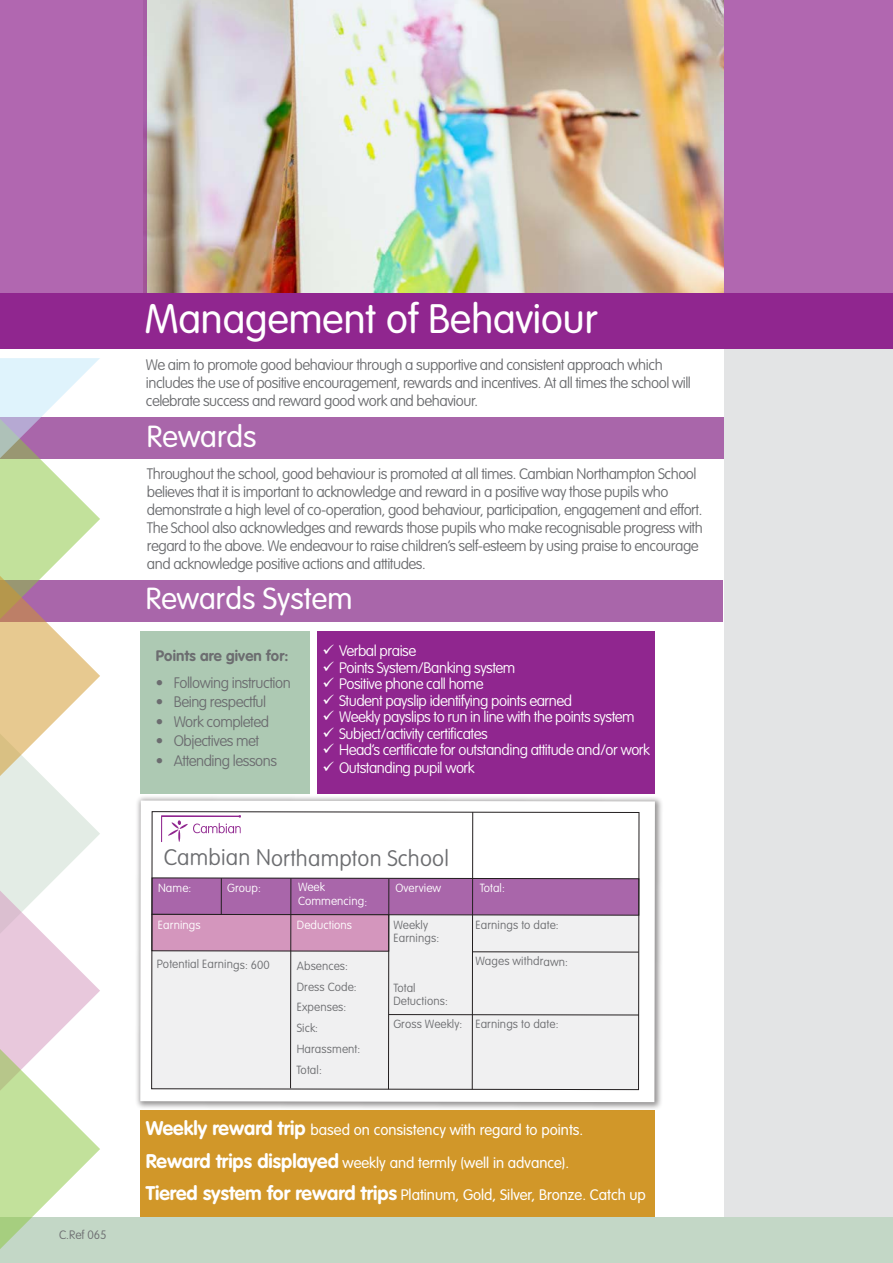
<style>
.page{position:relative;width:893px;height:1263px;background:#fff}
.page>*{position:absolute;margin:0;border:0;box-sizing:border-box;transform-origin:0 0}
.t1{font:300 40.5px "VAG Rounded Std";color:#fff}
._06_Spread_title{font:300 30px "VAG Rounded Std";color:#fff}
.t2{font:100 22.2px "VAG Rounded Std";letter-spacing:.01em;color:#6c6d70}
.t3{font:100 15px/18px "VAG Rounded Std";letter-spacing:-.03em;color:#6c6d70}
.t4{font:100 15px "VAG Rounded Std";letter-spacing:-.03em;color:#fff}
.t5{font:300 15px "VAG Rounded Std";color:#fff}
.t6{font:700 15px "VAG Rounded Std";letter-spacing:.01em;color:#6c6d70}
.t7{font:100 12px "VAG Rounded Std";color:#6c6d70}
.t8{font:100 11.7px "VAG Rounded Std";letter-spacing:.01em;color:#6c6d70}
.t9{font:100 11.7px/14.1px "VAG Rounded Std";letter-spacing:.01em;color:#fff}
.s1{font-weight:700}
.s2{font-weight:700;font-size:19.5px}
</style>
<div class="page">
<div style="left:140px;top:631px;width:170px;height:163px;background:#adc9b3"></div>
<div style="left:140px;top:1110px;width:515px;height:107px;background:#d19729"></div>
<div style="left:317px;top:631px;width:338px;height:163px;background:#90268f"></div>
<img style="left:147px;top:0;width:577px;height:293px">
<div style="left:724px;top:338px;width:169px;height:925px;background:#e3e4e5"></div>
<div style="left:0;top:1217px;width:893px;height:46px;background:#c3d7c6"></div>
<div style="left:724px;top:0;width:169px;height:338px;background:#b167b0"></div>
<div style="left:0;top:417px;width:724px;height:41px;background:#a966aa"></div>
<div style="left:0;top:293px;width:893px;height:55px;background:#90268f"></div>
<div style="left:0;top:580px;width:723px;height:42px;background:#a966aa"></div>
<div style="left:134px;top:795px;width:530px;height:316px;background:#231f20;opacity:.49"></div>
<svg style="left:140px;top:800px;width:515px;height:302px"></svg>
<svg style="left:152px;top:812px;width:487px;height:278px"></svg>
<hr style="left:221px;top:878px;width:1px;height:37px;background:#231f20">
<svg style="left:0;top:358px;width:100px;height:891px"></svg>
<div style="left:0;top:0;width:147px;height:293px;background:#b167b0"></div>
<p class="t7" style="left:59px;top:1227px;width:49px">C.Ref 065</p>
<p class="t1" style="left:145px;top:296px;width:454px">Management of Behaviour</p>
<p class="t3" style="left:146px;top:356px;width:547px">We aim to promote good behaviour through a supportive and consistent approach which includes the use of positive encouragement, rewards and incentives. At all times the school will celebrate success and reward good work and behaviour.</p>
<p class="_06_Spread_title" style="left:147px;top:419px;width:111px">Rewards</p>
<p class="t3" style="left:147px;top:466px;width:557px">Throughout the school, good behaviour is promoted at all times. Cambian Northampton School believes that it is important to acknowledge and reward in a positive way those pupils who demonstrate a high level of co-operation, good behaviour, participation, engagement and effort.<br>The School also acknowledges and rewards those pupils who make recognisable progress with regard to the above. We endeavour to raise children’s self-esteem by using praise to encourage and acknowledge positive actions and attitudes.</p>
<p class="_06_Spread_title" style="left:146px;top:581px;width:208px">Rewards System</p>
<p class="t4" style="left:323px;top:642px;width:95px">✓ Verbal praise</p>
<p class="t4" style="left:323px;top:659px;width:194px">✓ Points System/Banking system</p>
<p class="t4" style="left:323px;top:675px;width:163px">✓ Positive phone call home</p>
<p class="t4" style="left:323px;top:692px;width:251px">✓ Student payslip identifying points earned</p>
<p class="t4" style="left:323px;top:708px;width:314px">✓ Weekly payslips to run in line with the points system</p>
<p class="t4" style="left:323px;top:725px;width:167px">✓ Subject/activity certificates</p>
<p class="t4" style="left:323px;top:741px;width:329px">✓ Head’s certificate for outstanding attitude and/or work</p>
<p class="t4" style="left:323px;top:759px;width:153px">✓ Outstanding pupil work</p>
<p class="t6" style="left:156px;top:647px;width:134px">Points are given for:</p>
<p class="t3" style="left:156px;top:674px;width:136px"><span class="s1">•</span> Following instruction</p>
<p class="t3" style="left:156px;top:693px;width:112px"><span class="s1">•</span> Being respectful</p>
<p class="t3" style="left:156px;top:713px;width:115px"><span class="s1">•</span> Work completed</p>
<p class="t3" style="left:156px;top:732px;width:105px"><span class="s1">•</span> Objectives met</p>
<p class="t3" style="left:156px;top:752px;width:123px"><span class="s1">•</span> Attending lessons</p>
<p class="t2" style="left:164px;top:845px;width:287px">Cambian Northampton School</p>
<p class="t9" style="left:158px;top:881px;width:35px">Name:</p>
<p class="t9" style="left:227px;top:881px;width:35px">Group:</p>
<p class="t9" style="left:298px;top:881px;width:71px">Week<br>Commencing:</p>
<p class="t9" style="left:480px;top:881px;width:27px">Total:</p>
<p class="t9" style="left:158px;top:918px;width:44px">Earnings</p>
<p class="t9" style="left:297px;top:918px;width:57px">Deductions</p>
<p class="t8" style="left:157px;top:958px;width:115px">Potential Earnings: 600</p>
<p class="t8" style="left:297px;top:959px;width:53px">Absences:</p>
<p class="t8" style="left:297px;top:980px;width:61px">Dress Code:</p>
<p class="t8" style="left:297px;top:1001px;width:51px">Expenses:</p>
<p class="t8" style="left:297px;top:1021px;width:23px">Sick:</p>
<p class="t8" style="left:297px;top:1042px;width:65px">Harassment:</p>
<p class="t8" style="left:297px;top:1063px;width:27px">Total:</p>
<p class="t9" style="left:395px;top:881px;width:47px">Overview</p>
<p class="t8" style="left:393px;top:918px;width:36px">Weekly</p>
<p class="t8" style="left:393px;top:931px;width:47px">Earnings:</p>
<p class="t8" style="left:393px;top:981px;width:24px">Total</p>
<p class="t8" style="left:393px;top:994px;width:56px">Detuctions:</p>
<p class="t8" style="left:393px;top:1017px;width:71px">Gross Weekly:</p>
<p class="t8" style="left:476px;top:918px;width:85px">Earnings to date:</p>
<p class="t8" style="left:475px;top:955px;width:94px">Wages withdrawn:</p>
<p class="t8" style="left:475px;top:1017px;width:85px">Earnings to date:</p>
<p class="t5" style="left:146px;top:1121px;width:439px"><span class="s2">Weekly reward trip</span> based on consistency with regard to points.</p>
<p class="t5" style="left:146px;top:1154px;width:425px"><span class="s2">Reward trips displayed</span> weekly and termly (well in advance).</p>
<p class="t5" style="left:146px;top:1186px;width:502px"><span class="s2">Tiered system for reward trips</span> Platinum, Gold, Silver, Bronze. Catch up</p>
</div>
